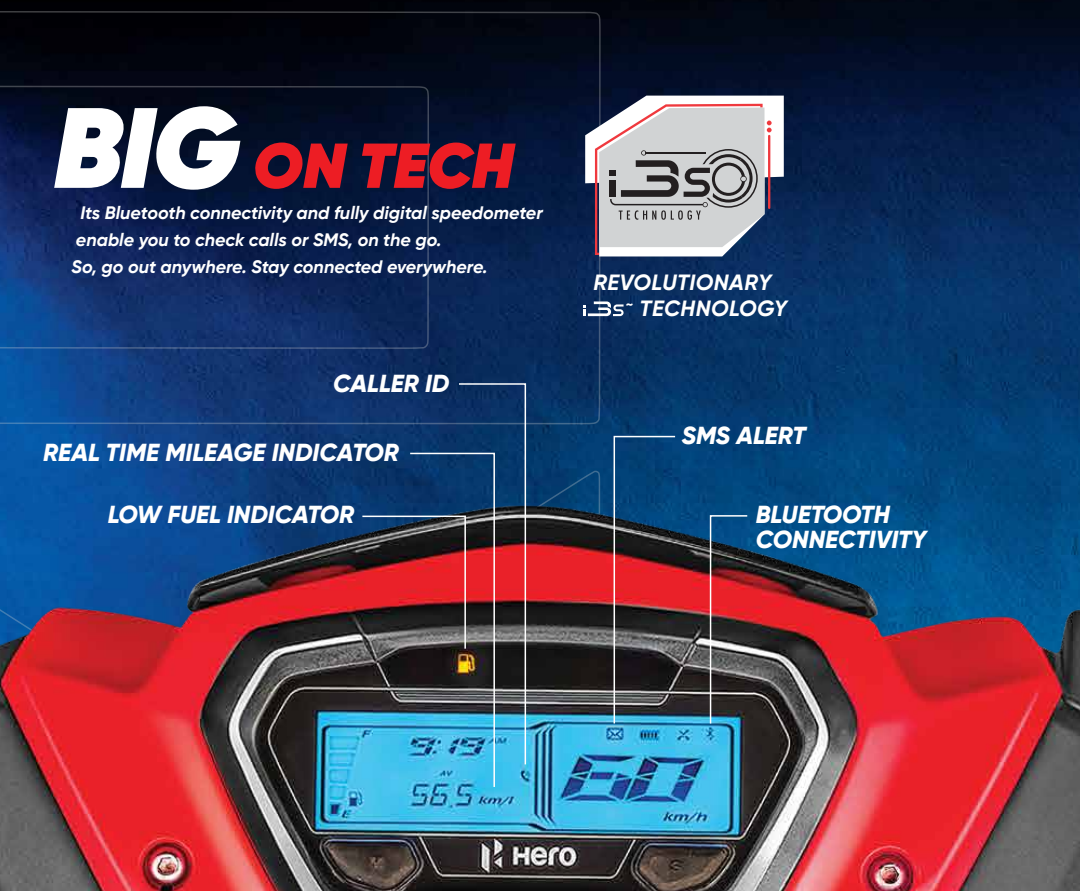
<style>
.page{position:relative;width:1080px;height:891px;background:#fff}
.page>*{position:absolute;margin:0;border:0;box-sizing:border-box;transform-origin:0 0}
.t1{font:italic 800 63.3px "Gilroy";color:#ed1d24}
.t2{font:italic 800 24.6px/24.6px "Gilroy";color:#fff}
.t3{font:italic 700 21.9px/25.7px "Gilroy";letter-spacing:.02em;color:#fff}
.t4{font:italic 700 18px/27px "Gilroy";color:#fff}
.s1{font-size:113.85px;color:#fff}
</style>
<div class="page">
<img style="left:0;top:0;width:1080px;height:492px">
<svg style="left:0;top:10px;width:195px;height:482px;background:#0b2859"></svg>
<svg style="left:0;top:468px;width:179px;height:24px;background:#09519e"></svg>
<svg style="left:195px;top:10px;width:406px;height:482px;background:#081e44"></svg>
<img style="left:0;top:492px;width:1080px;height:399px">
<img style="left:709px;top:514px;width:40px;height:211px">
<img style="left:361px;top:382px;width:166px;height:406px">
<svg style="left:613px;top:435px;width:64px;height:290px;background:#473f52"></svg>
<svg style="left:585px;top:96px;width:199px;height:160px"></svg>
<svg style="left:583px;top:301px;width:41px;height:15px"></svg>
<h1 class="t1" style="left:53px;top:125px;width:462px"><span class="s1">BIG</span> ON TECH</h1>
<p class="t4" style="left:71px;top:199px;width:473px;text-indent:9px">Its Bluetooth connectivity and fully digital speedometer enable you to check calls or SMS, on the go.<br>So, go out anywhere. Stay connected everywhere.</p>
<h2 class="t2" style="left:333px;top:371px;width:118px">CALLER ID</h2>
<h2 class="t2" style="left:43px;top:440px;width:358px">REAL TIME MILEAGE INDICATOR</h2>
<p class="t3" style="left:626px;top:270px;width:163px;text-indent:-32px">REVOLUTIONARY<br><sup>~</sup> TECHNOLOGY</p>
<h2 class="t2" style="left:682px;top:423px;width:125px">SMS ALERT</h2>
<h2 class="t2" style="left:108px;top:502px;width:248px">LOW FUEL INDICATOR</h2>
<h2 class="t2" style="left:756px;top:502px;width:172px">BLUETOOTH<br>CONNECTIVITY</h2>
</div>
